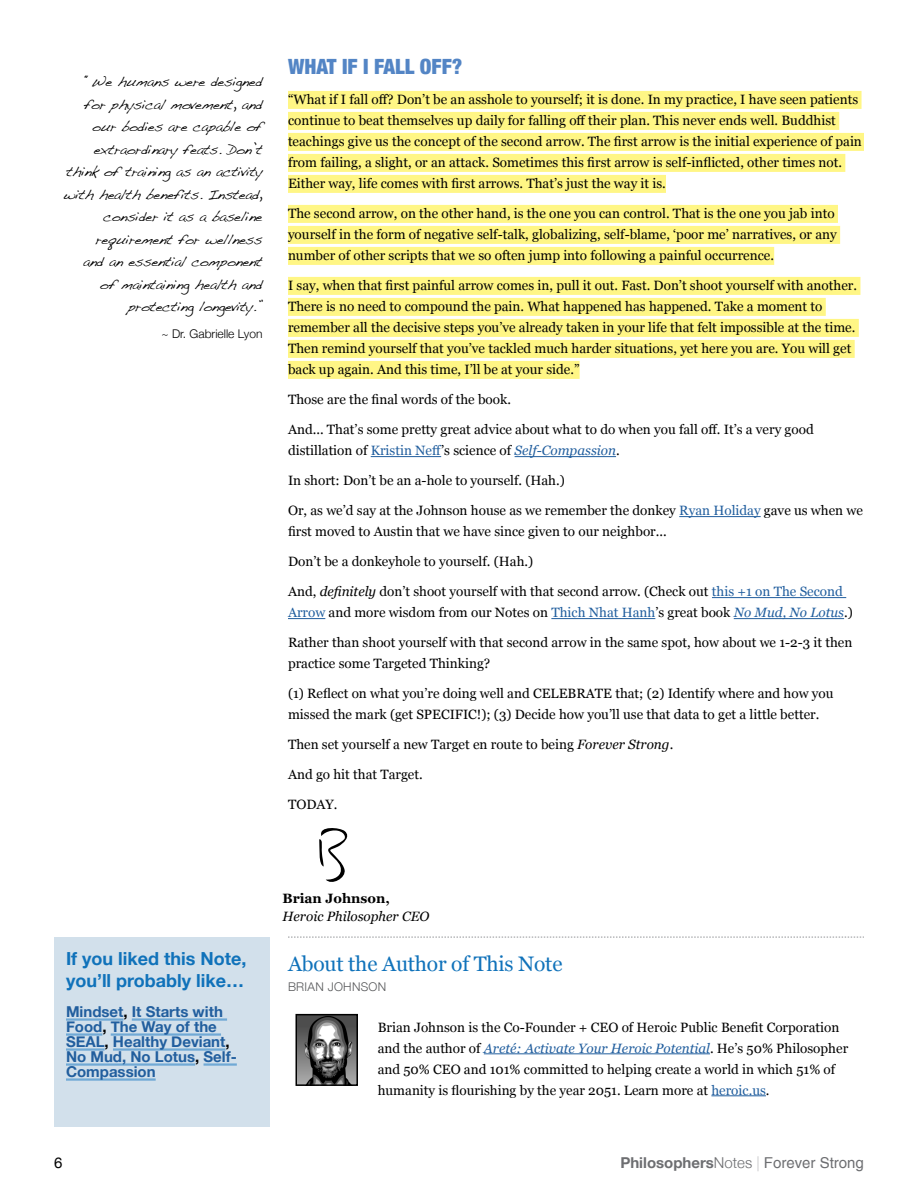
<style>
.page{position:relative;width:918px;height:1188px;background:#fff}
.page>*{position:absolute;margin:0;border:0;box-sizing:border-box;transform-origin:0 0}
.t1{font:21px "Georgia";letter-spacing:-.01em;color:#1072ba}
.t2{font:900 condensed 21px "Helvetica Neue";color:#5385c5}
.t3{font:700 18px/21.6px "Helvetica Neue";color:#1072ba}
.t4{font:700 15px/15px "Helvetica Neue";color:#215e9e}
.t5{font:15px "Helvetica";color:#6d6e71}
.t6{font:15px "Helvetica Neue";color:#000}
.t7{font:13.5px/21px "Georgia";color:#000}
.t8{font:italic 13.5px "Georgia";color:#000}
.t9{font:700 13.5px "Georgia";color:#000}
.t10{font:12px/22.5px "Dakota";letter-spacing:-.025em;color:#000;text-align:right}
.t11{font:300 12px "Helvetica Neue";color:#000}
.t12{font:300 12px "Helvetica Neue";letter-spacing:.025em;color:#58595b}
.s1{color:#215e9e}
.s2{font-style:italic;color:#215e9e}
.s3{font-style:italic}
.s4{color:#000}
.s5{font-family:"Helvetica Neue";font-weight:700}
.s6{font-family:"Helvetica Neue";font-weight:300}
.s7{font-family:"Helvetica Neue";font-weight:200}
</style>
<div class="page">
<div style="left:288px;top:91px;width:574px;height:18px;background:#fff685"></div>
<div style="left:288px;top:112px;width:551px;height:18px;background:#fff685"></div>
<div style="left:288px;top:133px;width:576px;height:18px;background:#fff685"></div>
<div style="left:288px;top:154px;width:557px;height:18px;background:#fff685"></div>
<div style="left:288px;top:175px;width:378px;height:18px;background:#fff685"></div>
<div style="left:288px;top:205px;width:550px;height:18px;background:#fff685"></div>
<div style="left:288px;top:226px;width:552px;height:18px;background:#fff685"></div>
<div style="left:288px;top:247px;width:486px;height:18px;background:#fff685"></div>
<div style="left:288px;top:277px;width:572px;height:18px;background:#fff685"></div>
<div style="left:288px;top:298px;width:538px;height:18px;background:#fff685"></div>
<div style="left:288px;top:319px;width:571px;height:18px;background:#fff685"></div>
<div style="left:288px;top:340px;width:567px;height:18px;background:#fff685"></div>
<div style="left:288px;top:361px;width:292px;height:18px;background:#fff685"></div>
<hr style="left:371px;top:456px;width:70px;height:1px;background:#215e9e">
<hr style="left:515px;top:456px;width:101px;height:1px;background:#215e9e">
<hr style="left:679px;top:516px;width:82px;height:1px;background:#215e9e">
<hr style="left:712px;top:597px;width:134px;height:1px;background:#215e9e">
<hr style="left:288px;top:618px;width:37px;height:1px;background:#215e9e">
<hr style="left:551px;top:618px;width:104px;height:1px;background:#215e9e">
<hr style="left:734px;top:618px;width:110px;height:1px;background:#215e9e">
<div style="left:54px;top:937px;width:216px;height:190px;background:#d2e0eb"></div>
<hr style="left:66px;top:1018px;width:57px;height:3px;background:#70a9d5">
<hr style="left:132px;top:1018px;width:95px;height:3px;background:#70a9d5">
<hr style="left:66px;top:1033px;width:36px;height:3px;background:#70a9d5">
<hr style="left:111px;top:1033px;width:110px;height:3px;background:#70a9d5">
<hr style="left:66px;top:1048px;width:39px;height:3px;background:#70a9d5">
<hr style="left:113px;top:1048px;width:112px;height:3px;background:#70a9d5">
<hr style="left:66px;top:1063px;width:129px;height:3px;background:#70a9d5">
<hr style="left:204px;top:1063px;width:33px;height:3px;background:#70a9d5">
<hr style="left:66px;top:1078px;width:90px;height:3px;background:#70a9d5">
<svg style="left:288px;top:937px;width:576px;height:1px"></svg>
<img style="left:299px;top:1017px;width:56px;height:66px">
<div style="left:296px;top:1014px;width:62px;height:72px;border:2px solid #000"></div>
<hr style="left:484px;top:1054px;width:226px;height:1px;background:#215e9e">
<hr style="left:711px;top:1095px;width:55px;height:1px;background:#215e9e">
<svg style="left:319px;top:828px;width:29px;height:54px"></svg>
<p class="t10" style="left:64px;top:72px;width:200px">“We humans were designed for physical movement, and our bodies are capable of extraordinary feats. Don’t think of training as an activity with health benefits. Instead, consider it as a baseline requirement for wellness<br>and an essential component<br>of maintaining health and protecting longevity.”</p>
<p class="t11" style="left:161px;top:324px;width:103px">~ Dr. Gabrielle Lyon</p>
<h1 class="t2" style="left:288px;top:50px;width:176px">WHAT IF I FALL OFF?</h1>
<p class="t7" style="left:288px;top:90px;width:575px">“What if I fall off? Don’t be an asshole to yourself; it is done. In my practice, I have seen patients continue to beat themselves up daily for falling off their plan. This never ends well. Buddhist teachings give us the concept of the second arrow. The first arrow is the initial experience of pain from failing, a slight, or an attack. Sometimes this first arrow is self-inflicted, other times not.<br>Either way, life comes with first arrows. That’s just the way it is.</p>
<p class="t7" style="left:288px;top:204px;width:550px">The second arrow, on the other hand, is the one you can control. That is the one you jab into yourself in the form of negative self-talk, globalizing, self-blame, ‘poor me’ narratives, or any number of other scripts that we so often jump into following a painful occurrence.</p>
<p class="t7" style="left:288px;top:276px;width:571px">I say, when that first painful arrow comes in, pull it out. Fast. Don’t shoot yourself with another.<br>There is no need to compound the pain. What happened has happened. Take a moment to remember all the decisive steps you’ve already taken in your life that felt impossible at the time.<br>Then remind yourself that you’ve tackled much harder situations, yet here you are. You will get back up again. And this time, I’ll be at your side.”</p>
<p class="t7" style="left:288px;top:390px;width:225px">Those are the final words of the book.</p>
<p class="t7" style="left:288px;top:420px;width:527px">And... That’s some pretty great advice about what to do when you fall off. It’s a very good distillation of <span class="s1">Kristin Neff</span>’s science of <span class="s2">Self-Compassion</span>.</p>
<p class="t7" style="left:288px;top:471px;width:278px">In short: Don’t be an a-hole to yourself. (Hah.)</p>
<p class="t7" style="left:288px;top:501px;width:576px">Or, as we’d say at the Johnson house as we remember the donkey <span class="s1">Ryan Holiday</span> gave us when we first moved to Austin that we have since given to our neighbor...</p>
<p class="t7" style="left:288px;top:552px;width:247px">Don’t be a donkeyhole to yourself. (Hah.)</p>
<p class="t7" style="left:288px;top:582px;width:566px">And, <span class="s3">definitely</span> don’t shoot yourself with that second arrow. (Check out <span class="s1">this +1 on The Second<br>Arrow</span> and more wisdom from our Notes on <span class="s1">Thich Nhat Hanh</span>’s great book <span class="s2">No Mud, No Lotus</span>.)</p>
<p class="t7" style="left:288px;top:633px;width:566px">Rather than shoot yourself with that second arrow in the same spot, how about we 1-2-3 it then practice some Targeted Thinking?</p>
<p class="t7" style="left:288px;top:684px;width:547px">(1) Reflect on what you’re doing well and CELEBRATE that; (2) Identify where and how you missed the mark (get SPECIFIC!); (3) Decide how you’ll use that data to get a little better.</p>
<p class="t7" style="left:288px;top:735px;width:387px">Then set yourself a new Target en route to being <span class="s3">Forever Strong</span>.</p>
<p class="t7" style="left:288px;top:765px;width:136px">And go hit that Target.</p>
<p class="t7" style="left:288px;top:795px;width:51px">TODAY.</p>
<h2 class="t3" style="left:66px;top:948px;width:182px">If you liked this Note, you’ll probably like…</h2>
<p class="t4" style="left:66px;top:1004px;width:172px">Mindset<span class="s4">,</span> It Starts with<br>Food<span class="s4">,</span> The Way of the<br>SEAL<span class="s4">,</span> Healthy Deviant<span class="s4">,<br></span>No Mud, No Lotus<span class="s4">,</span> Self-<br>Compassion</p>
<p class="t9" style="left:283px;top:890px;width:109px">Brian Johnson,</p>
<p class="t8" style="left:283px;top:908px;width:148px">Heroic Philosopher CEO</p>
<h1 class="t1" style="left:288px;top:951px;width:276px">About the Author of This Note</h1>
<p class="t12" style="left:288px;top:977px;width:100px">BRIAN JOHNSON</p>
<p class="t7" style="left:378px;top:1017px;width:472px">Brian Johnson is the Co-Founder + CEO of Heroic Public Benefit Corporation and the author of <span class="s2">Areté: Activate Your Heroic Potential</span>. He’s 50% Philosopher and 50% CEO and 101% committed to helping create a world in which 51% of humanity is flourishing by the year 2051. Learn more at <span class="s1">heroic.us</span>.</p>
<p class="t6" style="left:54px;top:1152px;width:10px">6</p>
<p class="t5" style="left:620px;top:1154px;width:245px"><span class="s5">Philosophers</span><span class="s6">Notes</span> <span class="s7">|</span> Forever Strong</p>
</div>
